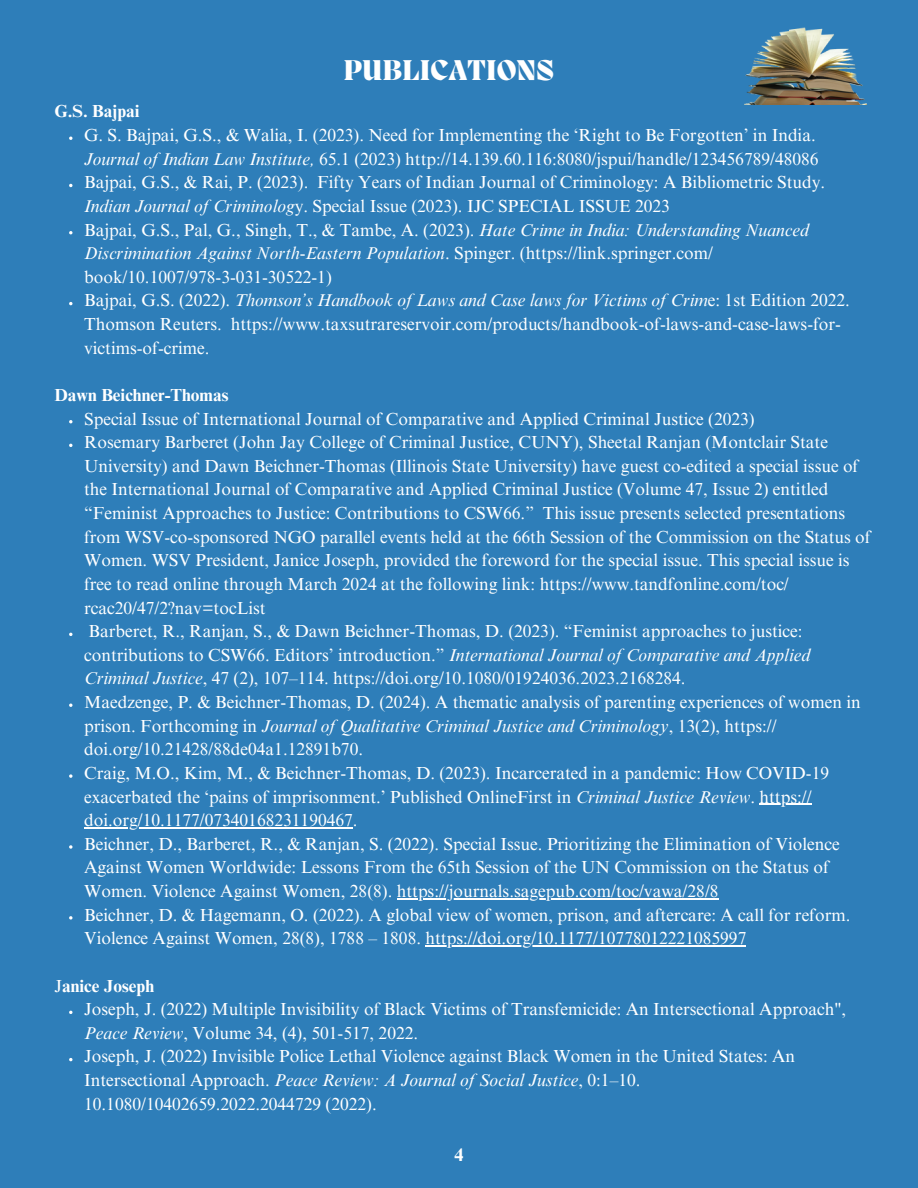
<style>
.page{position:relative;width:918px;height:1188px;background:#2e7eb9}
.page>*{position:absolute;margin:0;border:0;box-sizing:border-box;transform-origin:0 0}
.t1{font:800 29.4px "Migra";color:#fff}
.t2{font:700 18px "Times NRMT Pro";color:#fff}
.t3{font:17.4px/23.7px "Times NRMT Pro";color:#fff}
.t4{font:700 17.4px "Times NRMT Pro";color:#fff}
.s1{font-style:italic}
.s2{font-weight:400}
</style>
<div class="page">
<svg style="left:69px;top:774px;width:3px;height:4px"></svg>
<hr style="left:760px;top:804px;width:52px;height:1px;background:#fff">
<hr style="left:84px;top:827px;width:269px;height:1px;background:#fff">
<svg style="left:69px;top:845px;width:3px;height:4px"></svg>
<hr style="left:397px;top:898px;width:322px;height:1px;background:#fff">
<svg style="left:69px;top:916px;width:3px;height:4px"></svg>
<hr style="left:425px;top:945px;width:321px;height:2px;background:#fff">
<img style="left:745px;top:27px;width:121px;height:77px">
<p class="t1" style="left:343px;top:57px;width:213px">PUBLICATIONS</p>
<h1 class="t4" style="left:54px;top:105px;width:87px">G.S. Bajpai</h1>
<p class="t3" style="left:84px;top:125px;width:736px">G. S. Bajpai, G.S., &amp; Walia, I. (2023). Need for Implementing the ‘Right to Be Forgotten’ in India.<br><span class="s1">Journal of Indian Law Institute,</span> 65.1 (2023) http://14.139.60.116:8080/jspui/handle/123456789/48086</p>
<h2 class="t3" style="left:84px;top:173px;width:743px">Bajpai, G.S., &amp; Rai, P. (2023). Fifty Years of Indian Journal of Criminology: A Bibliometric Study.<br><span class="s1">Indian Journal of Criminolog</span>y. Special Issue (2023). IJC SPECIAL ISSUE 2023</h2>
<p class="t3" style="left:84px;top:220px;width:726px">Bajpai, G.S., Pal, G., Singh, T., &amp; Tambe, A. (2023). <span class="s1">Hate Crime in India: Understanding Nuanced<br>Discrimination Against North-Eastern Population</span>. Spinger. (https://link.springer.com/ book/10.1007/978-3-031-30522-1)</p>
<p class="t3" style="left:84px;top:291px;width:767px">Bajpai, G.S. (2022). <span class="s1">Thomson’s Handbook of Laws and Case laws for Victims of Crim</span>e: 1st Edition 2022.<br>Thomson Reuters. https://www.taxsutrareservoir.com/products/handbook-of-laws-and-case-laws-for&shy;victims-of-crime.</p>
<p class="t4" style="left:54px;top:388px;width:176px">Dawn Beichner-Thomas</p>
<p class="t3" style="left:84px;top:409px;width:672px">Special Issue of International Journal of Comparative and Applied Criminal Justice (2023)</p>
<h2 class="t3" style="left:84px;top:433px;width:788px">Rosemary Barberet (John Jay College of Criminal Justice, CUNY), Sheetal Ranjan (Montclair State University) and Dawn Beichner-Thomas (Illinois State University) have guest co-edited a special issue of the International Journal of Comparative and Applied Criminal Justice (Volume 47, Issue 2) entitled “Feminist Approaches to Justice: Contributions to CSW66.” This issue presents selected presentations from WSV-co-sponsored NGO parallel events held at the 66th Session of the Commission on the Status of Women. WSV President, Janice Joseph, provided the foreword for the special issue. This special issue is free to read online through March 2024 at the following link: https://www.tandfonline.com/toc/ rcac20/47/2?nav=tocList</h2>
<p class="t3" style="left:84px;top:622px;width:728px">Barberet, R., Ranjan, S., &amp; Dawn Beichner-Thomas, D. (2023). “Feminist approaches to justice: contributions to CSW66. Editors’ introduction.” <span class="s1">International Journal of Comparative and Applied<br>Criminal Justice</span>, 47 (2), 107–114. https://doi.org/10.1080/01924036.2023.2168284.</p>
<p class="t3" style="left:84px;top:692px;width:778px">Maedzenge, P. &amp; Beichner-Thomas, D. (2024). A thematic analysis of parenting experiences of women in prison. Forthcoming in <span class="s1">Journal of Qualitative Criminal Justice and Criminology</span>, 13(2), https:// doi.org/10.21428/88de04a1.12891b70.</p>
<p class="t3" style="left:84px;top:763px;width:747px">Craig, M.O., Kim, M., &amp; Beichner-Thomas, D. (2023). Incarcerated in a pandemic: How COVID-19 exacerbated the ‘pains of imprisonment.’ Published OnlineFirst in <span class="s1">Criminal Justice Review</span>. https://</p>
<p class="t3" style="left:84px;top:811px;width:757px">doi.org/10.1177/07340168231190467.<br>Beichner, D., Barberet, R., &amp; Ranjan, S. (2022). Special Issue. Prioritizing the Elimination of Violence Against Women Worldwide: Lessons From the 65th Session of the UN Commission on the Status of Women. Violence Against Women, 28(8). https://journals.sagepub.com/toc/vawa/28/8</p>
<p class="t3" style="left:84px;top:905px;width:768px">Beichner, D. &amp; Hagemann, O. (2022). A global view of women, prison, and aftercare: A call for reform.<br>Violence Against Women, 28(8), 1788 – 1808. https://doi.org/10.1177/10778012221085997</p>
<p class="t4" style="left:54px;top:979px;width:101px"><span class="s2">J</span>anice Joseph</p>
<p class="t3" style="left:84px;top:1000px;width:764px">Joseph, J. (2022) Multiple Invisibility of Black Victims of Transfemicide: An Intersectional Approach",<br><span class="s1">Peace Review</span>, Volume 34, (4), 501-517, 2022.</p>
<p class="t3" style="left:84px;top:1047px;width:713px">Joseph, J. (2022) Invisible Police Lethal Violence against Black Women in the United States: An<br>Intersectional Approach. <span class="s1">Peace Review: A Journal of Social Justice</span>, 0:1–10.<br>10.1080/10402659.2022.2044729 (2022).</p>
<p class="t2" style="left:454px;top:1148px;width:10px">4</p>
</div>
